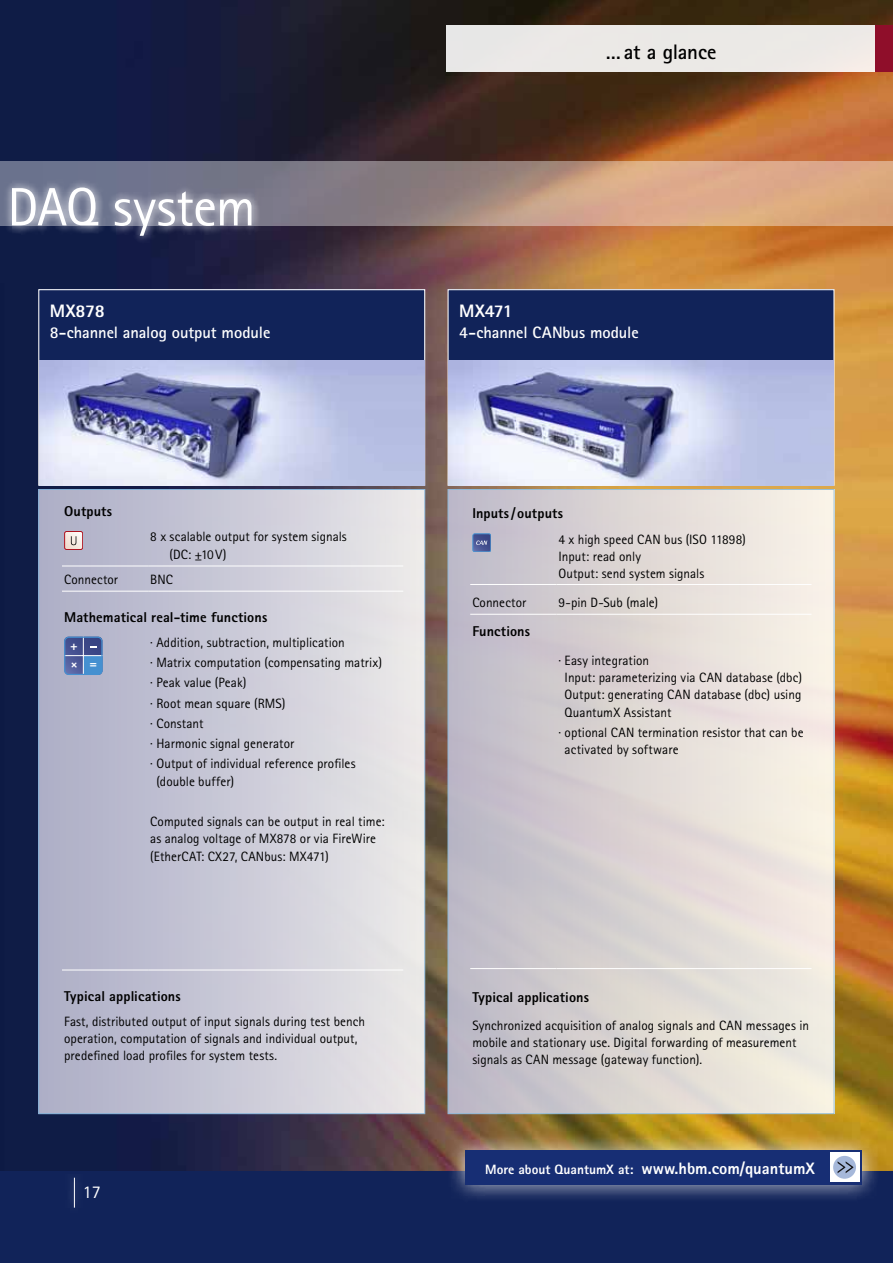
<style>
.page{position:relative;width:893px;height:1263px;background:#fff}
.page>*{position:absolute;margin:0;border:0;box-sizing:border-box;transform-origin:0 0}
.t1{font:54px "Agfa Rotis Sans Serif";letter-spacing:-.015em;color:#fff}
.t2{font:700 21px "Agfa Rotis Sans Serif";letter-spacing:-.015em;color:#000}
.t3{font:800 18px "Agfa Rotis Sans Serif";letter-spacing:-.02em;color:#fff}
.t4{font:18px "Agfa Rotis Sans Serif";color:#fff}
.t5{font:700 16.5px "Agfa Rotis Sans Serif";letter-spacing:-.01em;color:#fff}
.t6{font:800 14.25px "Agfa Rotis Sans Serif";letter-spacing:.005em;color:#000}
.t7{font:13.5px/17.2px "Agfa Rotis Sans Serif";letter-spacing:.005em;color:#000}
.t8{font:800 13.5px "Agfa Rotis Sans Serif";color:#fff}
.t9{font:800 12.9px "Agfa Rotis Semisans";color:#fff}
.s1{font-size:16.5px}
</style>
<div class="page">
<img style="left:0;top:0;width:893px;height:1171px">
<div style="left:0;top:1171px;width:893px;height:92px;background:#112359"></div>
<div style="left:39px;top:489px;width:386px;height:625px;background:linear-gradient(to right,#abacc6,#ebe8e9)"></div>
<div style="left:448px;top:489px;width:386px;height:625px;background:linear-gradient(to right,#bdb8c5,#faf2e5)"></div>
<svg style="left:0;top:162px;width:893px;height:63px;background:#b09284"></svg>
<div style="left:446px;top:26px;width:447px;height:46px;background:#ebe9e6"></div>
<div style="left:65px;top:1170px;width:19px;height:44px;background:#14265b"></div>
<svg style="left:74px;top:1178px;width:1px;height:29px"></svg>
<div style="left:39px;top:290px;width:386px;height:195px;background:#112359"></div>
<div style="left:38px;top:289px;width:387px;height:197px;border:1px solid #fff"></div>
<div style="left:448px;top:290px;width:386px;height:195px;background:#112359"></div>
<div style="left:448px;top:289px;width:386px;height:197px;border:1px solid #fff"></div>
<img style="left:449px;top:360px;width:384px;height:125px">
<img style="left:39px;top:360px;width:385px;height:125px">
<div style="left:876px;top:26px;width:17px;height:46px;background:#8f0e2a"></div>
<svg style="left:0;top:179px;width:261px;height:65px;background:#6c7189"></svg>
<hr style="left:62px;top:566px;width:86px;height:1px;background:#fff">
<hr style="left:148px;top:566px;width:255px;height:1px;background:#fff">
<hr style="left:62px;top:591px;width:86px;height:1px;background:#fff">
<hr style="left:148px;top:591px;width:255px;height:1px;background:#fff">
<hr style="left:62px;top:970px;width:86px;height:1px;background:#fff">
<hr style="left:148px;top:970px;width:255px;height:1px;background:#fff">
<div style="left:64px;top:531px;width:19px;height:19px;border:1px solid #af111d;border-radius:2px"></div>
<svg style="left:65px;top:531px;width:18px;height:18px"></svg>
<hr style="left:470px;top:584px;width:86px;height:1px;background:#fff">
<hr style="left:556px;top:584px;width:255px;height:1px;background:#fff">
<hr style="left:470px;top:614px;width:86px;height:1px;background:#fff">
<hr style="left:556px;top:614px;width:255px;height:1px;background:#fff">
<hr style="left:470px;top:968px;width:86px;height:1px;background:#fff">
<hr style="left:556px;top:968px;width:255px;height:1px;background:#fff">
<div style="left:473px;top:533px;width:18px;height:19px;border:1px solid #4590d0;border-radius:2px"></div>
<svg style="left:473px;top:534px;width:18px;height:18px"></svg>
<div style="left:446px;top:1132px;width:435px;height:71px;background:#fff;opacity:.8"></div>
<div style="left:465px;top:1150px;width:397px;height:34px;background:#172e74"></div>
<div style="left:830px;top:1152px;width:29px;height:30px;background:#fff"></div>
<div style="left:833px;top:1156px;width:23px;height:23px;background:#a6b8da;border-radius:50%"></div>
<svg style="left:838px;top:1161px;width:15px;height:12px"></svg>
<svg style="left:64px;top:637px;width:39px;height:38px"></svg>
<h1 class="t1" style="left:7px;top:175px;width:250px">DAQ system</h1>
<h3 class="t3" style="left:50px;top:299px;width:56px">MX878</h3>
<p class="t5" style="left:50px;top:322px;width:222px">8-channel analog output module</p>
<p class="t6" style="left:64px;top:502px;width:49px">Outputs</p>
<p class="t7" style="left:170px;top:528px;width:179px;text-indent:-19px">8 x scalable output for system signals (DC: ±10V)</p>
<p class="t7" style="left:64px;top:570px;width:55px">Connector</p>
<p class="t7" style="left:150px;top:570px;width:24px">BNC</p>
<p class="t6" style="left:64px;top:608px;width:205px">Mathematical real-time functions</p>
<p class="t9" style="left:70px;top:637px;width:9px">+</p>
<p class="t9" style="left:90px;top:656px;width:9px">=</p>
<p class="t7" style="left:150px;top:632px;width:233px;line-height:20.2px">· Addition, subtraction, multiplication<br>· Matrix computation (compensating matrix) · Peak value (Peak)<br>· Root mean square (RMS)<br>· Constant<br>· Harmonic signal generator<br>· Output of individual reference profiles</p>
<p class="t7" style="left:156px;top:772px;width:79px">(double buffer)</p>
<p class="t7" style="left:150px;top:813px;width:236px">Computed signals can be output in real time: as analog voltage of MX878 or via FireWire (EtherCAT: CX27, CANbus: MX471)</p>
<p class="t6" style="left:64px;top:987px;width:118px">Typical applications</p>
<p class="t7" style="left:64px;top:1012px;width:302px">Fast, distributed output of input signals during test bench operation, computation of signals and individual output, predefined load profiles for system tests.</p>
<h3 class="t4" style="left:83px;top:1181px;width:19px">17</h3>
<h2 class="t2" style="left:606px;top:39px;width:112px">…at a glance</h2>
<h3 class="t3" style="left:459px;top:299px;width:55px">MX471</h3>
<p class="t5" style="left:459px;top:322px;width:181px">4-channel CANbus module</p>
<p class="t6" style="left:472px;top:504px;width:92px">Inputs/ outputs</p>
<p class="t7" style="left:558px;top:530px;width:189px">4 x high speed CAN bus (ISO 11898)<br>Input: read only<br>Output: send system signals</p>
<p class="t7" style="left:472px;top:593px;width:55px">Connector</p>
<p class="t7" style="left:558px;top:593px;width:101px">9-pin D-Sub (male)</p>
<p class="t6" style="left:472px;top:622px;width:59px">Functions</p>
<p class="t7" style="left:565px;top:652px;width:239px;text-indent:-6px">· Easy integration<br>Input: parameterizing via CAN database (dbc)<br>Output: generating CAN database (dbc) using<br>QuantumX Assistant</p>
<p class="t7" style="left:565px;top:724px;width:241px;text-indent:-6px">· optional CAN termination resistor that can be activated by software</p>
<p class="t6" style="left:472px;top:988px;width:118px">Typical applications</p>
<p class="t7" style="left:472px;top:1016px;width:338px">Synchronized acquisition of analog signals and CAN messages in mobile and stationary use. Digital forwarding of measurement signals as CAN message (gateway function).</p>
<p class="t8" style="left:485px;top:1160px;width:331px">More about QuantumX at: <span class="s1">www.hbm.com/quantumX</span></p>
</div>
